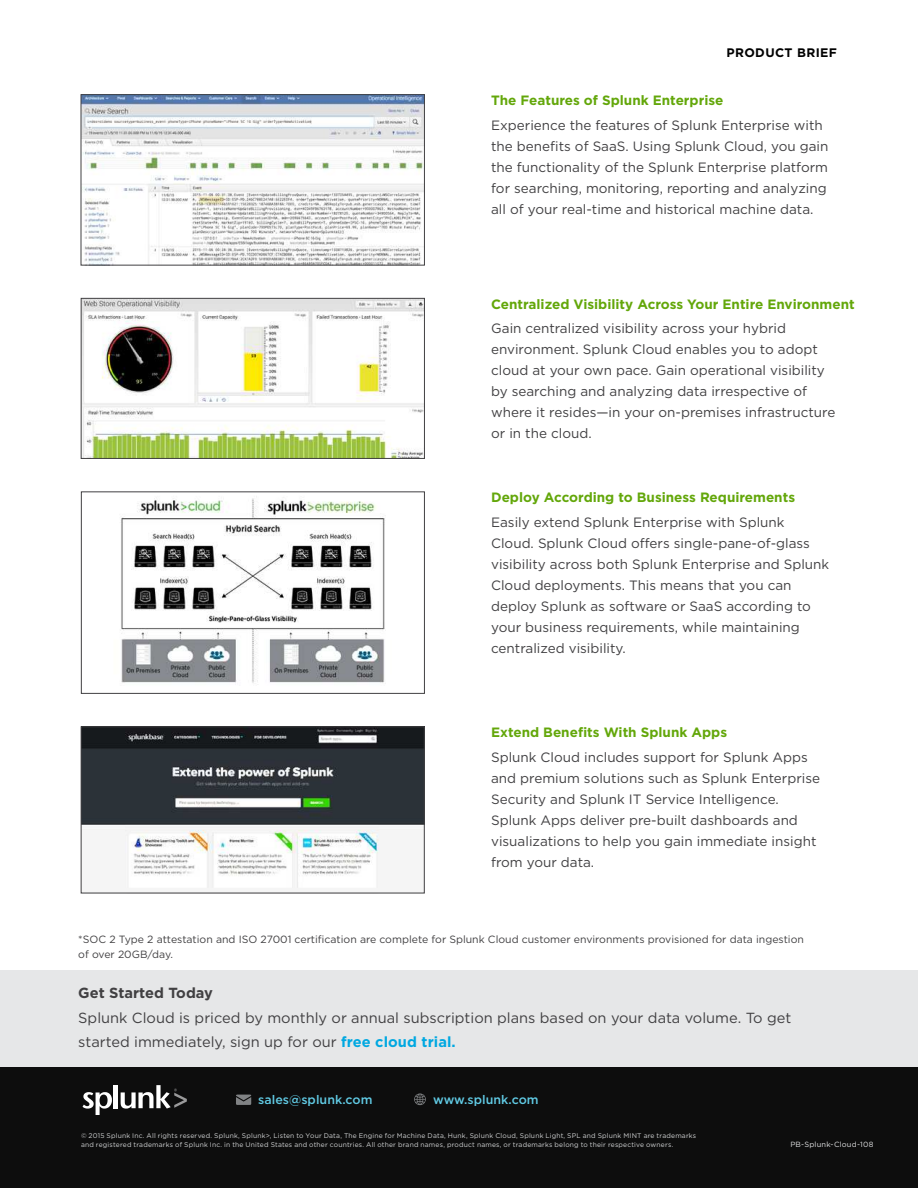
<style>
.page{position:relative;width:918px;height:1188px;background:#fff}
.page>*{position:absolute;margin:0;border:0;box-sizing:border-box;transform-origin:0 0}
.t1{font:14.7px/24px "Gotham";color:#414042}
.t2{font:700 14.7px "Gotham";color:#414042}
.t3{font:13.5px/21px "Gotham";color:#414042}
.t4{font:700 13.5px "Gotham";color:#63a70a}
.t5{font:500 12.45px "Gotham";letter-spacing:.005em;color:#61cbe5}
.t6{font:700 12.3px "Gotham";letter-spacing:.03em;color:#000}
.t7{font:10.5px/15px "Gotham";color:#414042}
.t8{font:7.5px "Gotham";letter-spacing:.03em;color:#e2e3e4}
.t9{font:6.75px/8.7px "Gotham";letter-spacing:.025em;color:#d1d3d4}
.s1{font-weight:700;color:#00a8e1}
</style>
<div class="page">
<div style="left:0;top:1066px;width:918px;height:122px;background:#0d0d0d"></div>
<svg style="left:83px;top:1092px;width:29px;height:22px"></svg>
<hr style="left:114px;top:1085px;width:4px;height:23px;background:#fff">
<svg style="left:121px;top:1085px;width:66px;height:24px"></svg>
<svg style="left:414px;top:1094px;width:12px;height:11px"></svg>
<svg style="left:236px;top:1095px;width:15px;height:10px"></svg>
<div style="left:0;top:970px;width:918px;height:96px;background:#e6e7e8"></div>
<img style="left:83px;top:97px;width:340px;height:166px">
<img style="left:83px;top:300px;width:340px;height:157px">
<div style="left:81px;top:298px;width:344px;height:161px;border:1px solid #414042"></div>
<img style="left:121px;top:496px;width:265px;height:187px">
<div style="left:81px;top:492px;width:344px;height:202px;border:1px solid #414042"></div>
<img style="left:83px;top:729px;width:339px;height:159px">
<div style="left:81px;top:727px;width:343px;height:166px;border:1px solid #414042"></div>
<p class="t6" style="left:726px;top:47px;width:112px">PRODUCT BRIEF</p>
<p class="t4" style="left:491px;top:95px;width:234px">The Features of Splunk Enterprise</p>
<p class="t3" style="left:491px;top:115px;width:339px">Experience the features of Splunk Enterprise with the benefits of SaaS. Using Splunk Cloud, you gain the functionality of the Splunk Enterprise platform for searching, monitoring, reporting and analyzing all of your real-time and historical machine data.</p>
<p class="t4" style="left:491px;top:298px;width:365px">Centralized Visibility Across Your Entire Environment</p>
<p class="t3" style="left:491px;top:319px;width:346px">Gain centralized visibility across your hybrid environment. Splunk Cloud enables you to adopt cloud at your own pace. Gain operational visibility by searching and analyzing data irrespective of where it resides—in your on-premises infrastructure or in the cloud.</p>
<p class="t4" style="left:491px;top:492px;width:305px">Deploy According to Business Requirements</p>
<p class="t3" style="left:491px;top:512px;width:340px">Easily extend Splunk Enterprise with Splunk Cloud. Splunk Cloud offers single-pane-of-glass visibility across both Splunk Enterprise and Splunk Cloud deployments. This means that you can deploy Splunk as software or SaaS according to your business requirements, while maintaining centralized visibility.</p>
<p class="t4" style="left:491px;top:727px;width:237px">Extend Benefits With Splunk Apps</p>
<p class="t3" style="left:491px;top:747px;width:330px">Splunk Cloud includes support for Splunk Apps and premium solutions such as Splunk Enterprise Security and Splunk IT Service Intelligence.<br>Splunk Apps deliver pre-built dashboards and visualizations to help you gain immediate insight from your data.</p>
<p class="t7" style="left:78px;top:932px;width:727px">*SOC 2 Type 2 attestation and ISO 27001 certification are complete for Splunk Cloud customer environments provisioned for data ingestion of over 20GB/day.</p>
<p class="t2" style="left:78px;top:986px;width:136px">Get Started Today</p>
<p class="t1" style="left:78px;top:1007px;width:715px">Splunk Cloud is priced by monthly or annual subscription plans based on your data volume. To get started immediately, sign up for our <span class="s1">free cloud trial.</span></p>
<p class="t5" style="left:258px;top:1094px;width:116px">sales@splunk.com</p>
<p class="t5" style="left:433px;top:1094px;width:107px">www.splunk.com</p>
<p class="t9" style="left:81px;top:1132px;width:617px">© 2015 Splunk Inc. All rights reserved. Splunk, Splunk&gt;, Listen to Your Data, The Engine for Machine Data, Hunk, Splunk Cloud, Splunk Light, SPL and Splunk MINT are trademarks and registered trademarks of Splunk Inc. in the United States and other countries. All other brand names, product names, or trademarks belong to their respective owners.</p>
<p class="t8" style="left:790px;top:1141px;width:85px">PB-Splunk-Cloud-108</p>
</div>
